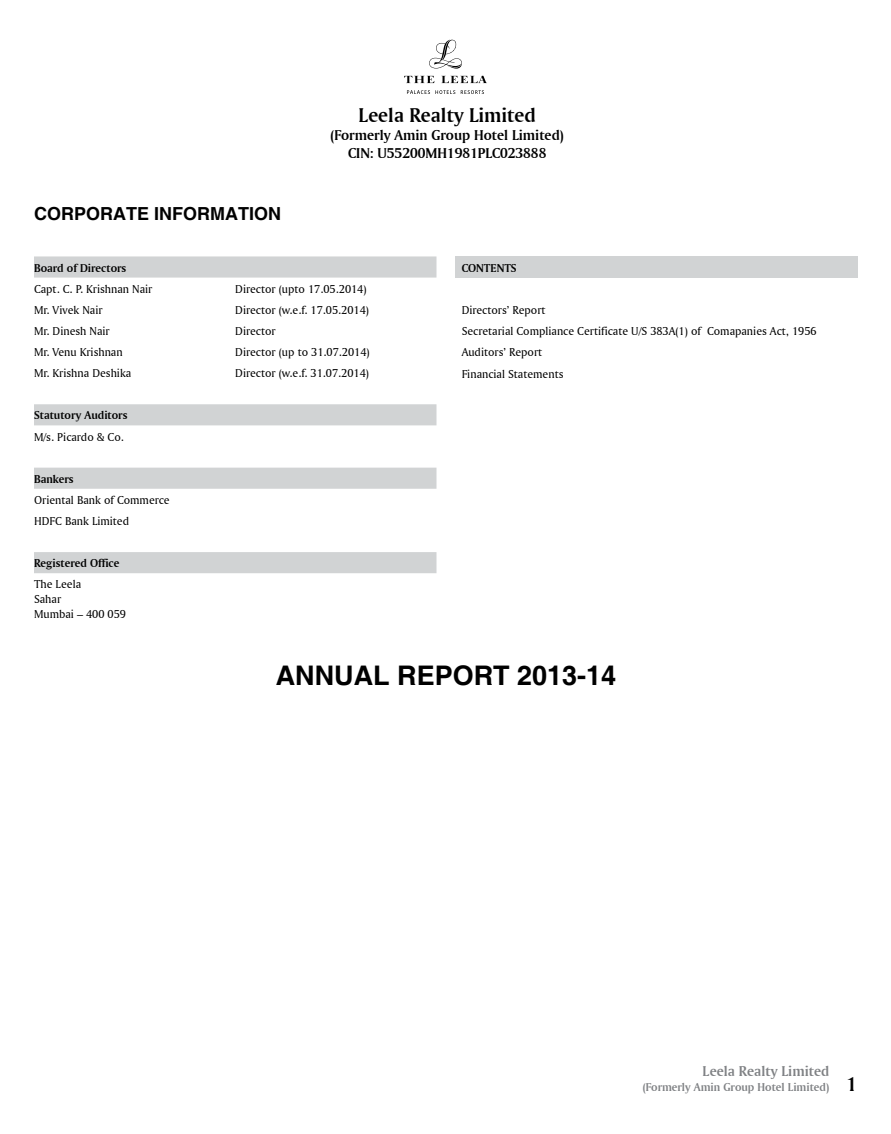
<style>
.page{position:relative;width:891px;height:1134px;background:#fff}
.page>*{position:absolute;margin:0;border:0;box-sizing:border-box;transform-origin:0 0}
.t1{font:700 27px "Helvetica";color:#000}
.t2{font:21px "Amerigo BT Bold A";color:#000}
.t3{font:700 18px "Helvetica";color:#000}
.t4{font:15px/18px "Amerigo BT Bold A";color:#000;text-align:center}
.t5{font:15px "Amerigo BT Bold A";color:#808285}
.t6{font:12px/21.1px "Amerigo BT Roman A";color:#000}
.t7{font:12px "Amerigo BT Bold A";color:#000}
.t8{font:12px "Amerigo BT Bold A";color:#808285}
</style>
<div class="page">
<svg style="left:407px;top:90px;width:48px;height:4px"></svg>
<svg style="left:461px;top:90px;width:23px;height:4px"></svg>
<svg style="left:429px;top:40px;width:33px;height:29px"></svg>
<svg style="left:404px;top:76px;width:83px;height:7px"></svg>
<svg style="left:34px;top:256px;width:402px;height:317px"></svg>
<div style="left:456px;top:257px;width:402px;height:21px;background:#d1d3d4"></div>
<h3 class="t3" style="left:34px;top:203px;width:248px">CORPORATE INFORMATION</h3>
<h2 class="t2" style="left:359px;top:102px;width:179px">Leela Realty Limited</h2>
<p class="t4" style="left:331px;top:126px;width:235px">(Formerly Amin Group Hotel Limited)<br>CIN: U55200MH1981PLC023888</p>
<p class="t7" style="left:34px;top:260px;width:94px">Board of Directors</p>
<p class="t6" style="left:34px;top:278px;width:120px">Capt. C. P. Krishnan Nair</p>
<p class="t6" style="left:235px;top:278px;width:133px">Director (upto 17.05.2014)</p>
<p class="t6" style="left:34px;top:299px;width:70px">Mr. Vivek Nair</p>
<p class="t6" style="left:235px;top:299px;width:135px">Director (w.e.f. 17.05.2014)</p>
<p class="t6" style="left:34px;top:320px;width:77px">Mr. Dinesh Nair</p>
<p class="t6" style="left:235px;top:320px;width:42px">Director</p>
<p class="t6" style="left:34px;top:341px;width:90px">Mr. Venu Krishnan</p>
<p class="t6" style="left:235px;top:341px;width:136px">Director (up to 31.07.2014)</p>
<p class="t6" style="left:34px;top:362px;width:99px">Mr. Krishna Deshika</p>
<p class="t6" style="left:235px;top:362px;width:135px">Director (w.e.f. 31.07.2014)</p>
<p class="t7" style="left:34px;top:408px;width:95px">Statutory Auditors</p>
<p class="t6" style="left:34px;top:426px;width:91px">M/s. Picardo &amp; Co.</p>
<p class="t7" style="left:34px;top:471px;width:41px">Bankers</p>
<p class="t6" style="left:34px;top:489px;width:137px">Oriental Bank of Commerce<br>HDFC Bank Limited</p>
<p class="t7" style="left:34px;top:556px;width:87px">Registered Office</p>
<p class="t6" style="left:34px;top:577px;width:94px;line-height:15px">The Leela<br>Sahar<br>Mumbai – 400 059</p>
<p class="t7" style="left:462px;top:261px;width:56px">CONTENTS</p>
<p class="t6" style="left:462px;top:299px;width:356px">Directors’ Report<br>Secretarial Compliance Certificate U/S 383A(1) of Comapanies Act, 1956<br>Auditors’ Report<br>Financial Statements</p>
<h1 class="t1" style="left:276px;top:659px;width:342px">ANNUAL REPORT 2013-14</h1>
<p class="t5" style="left:703px;top:1062px;width:128px">Leela Realty Limited</p>
<p class="t8" style="left:643px;top:1080px;width:188px">(Formerly Amin Group Hotel Limited)</p>
<h2 class="t2" style="left:846px;top:1072px;width:12px">1</h2>
</div>
